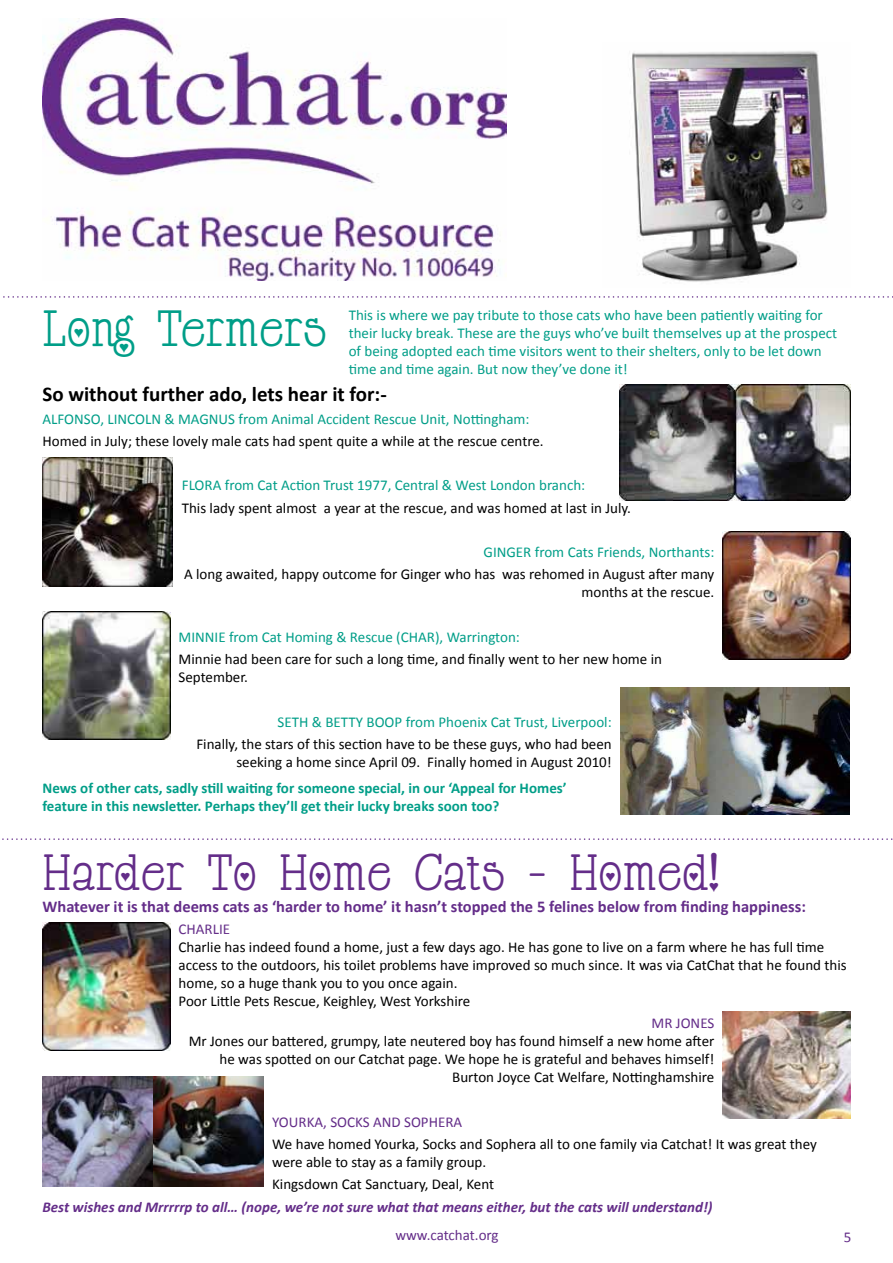
<style>
.page{position:relative;width:893px;height:1263px;background:#fff}
.page>*{position:absolute;margin:0;border:0;box-sizing:border-box;transform-origin:0 0}
.t1{font:45px "Cupidde Locke";color:#642d89}
.t2{font:45px "Cupidde Locke";color:#009e88}
.t3{font:700 21px "Calibri";color:#000}
.t4{font:700 16.5px "Calibri";color:#642d89}
.t5{font:15px/18px "Calibri";color:#000;text-align:right}
.t6{font:15px/18px "Calibri";color:#009e88}
.t7{font:700 15px/18px "Calibri";color:#009e88}
.t8{font:italic 700 15px "Calibri";color:#642d89}
.t9{font:15px "Calibri";color:#642d89}
</style>
<div class="page">
<img style="left:43px;top:18px;width:464px;height:263px">
<img style="left:632px;top:51px;width:196px;height:231px">
<img style="left:619px;top:385px;width:231px;height:115px">
<img style="left:43px;top:457px;width:129px;height:130px">
<img style="left:723px;top:531px;width:127px;height:128px">
<img style="left:43px;top:611px;width:127px;height:128px">
<img style="left:620px;top:687px;width:230px;height:128px">
<img style="left:43px;top:923px;width:127px;height:127px">
<img style="left:723px;top:1011px;width:127px;height:107px">
<img style="left:43px;top:1077px;width:221px;height:110px">
<svg style="left:2px;top:838px;width:891px;height:2px"></svg>
<svg style="left:3px;top:296px;width:890px;height:2px"></svg>
<h1 class="t2" style="left:43px;top:297px;width:286px">Long Termers</h1>
<p class="t6" style="left:349px;top:305px;width:490px">This is where we pay tribute to those cats who have been patiently waiting for their lucky break. These are the guys who’ve built themselves up at the prospect of being adopted each time visitors went to their shelters, only to be let down time and time again. But now they’ve done it!</p>
<h2 class="t3" style="left:43px;top:381px;width:346px">So without further ado, lets hear it for:-</h2>
<p class="t6" style="left:43px;top:409px;width:488px">ALFONSO, LINCOLN &amp; MAGNUS from Animal Accident Rescue Unit, Nottingham:</p>
<p class="t5" style="left:43px;top:431px;width:503px">Homed in July; these lovely male cats had spent quite a while at the rescue centre.</p>
<p class="t6" style="left:182px;top:476px;width:405px">FLORA from Cat Action Trust 1977, Central &amp; West London branch:</p>
<p class="t5" style="left:182px;top:498px;width:451px">This lady spent almost a year at the rescue, and was homed at last in July.</p>
<p class="t6" style="left:484px;top:542px;width:232px">GINGER from Cats Friends, Northants:</p>
<p class="t5" style="left:184px;top:565px;width:532px">A long awaited, happy outcome for Ginger who has was rehomed in August after many months at the rescue.</p>
<p class="t6" style="left:179px;top:627px;width:343px">MINNIE from Cat Homing &amp; Rescue (CHAR), Warrington:</p>
<p class="t5" style="left:179px;top:649px;width:485px;text-align:left">Minnie had been care for such a long time, and finally went to her new home in<br>September.</p>
<p class="t6" style="left:278px;top:712px;width:336px">SETH &amp; BETTY BOOP from Phoenix Cat Trust, Liverpool:</p>
<p class="t5" style="left:196px;top:734px;width:417px">Finally, the stars of this section have to be these guys, who had been seeking a home since April 09. Finally homed in August 2010!</p>
<p class="t7" style="left:43px;top:779px;width:526px">News of other cats, sadly still waiting for someone special, in our ‘Appeal for Homes’ feature in this newsletter. Perhaps they’ll get their lucky breaks soon too?</p>
<h1 class="t1" style="left:43px;top:841px;width:678px">Harder To Home Cats - Homed!</h1>
<p class="t4" style="left:43px;top:896px;width:765px">Whatever it is that deems cats as ‘harder to home’ it hasn’t stopped the 5 felines below from finding happiness:</p>
<p class="t9" style="left:179px;top:920px;width:53px">CHARLIE</p>
<p class="t5" style="left:179px;top:937px;width:670px;text-align:left">Charlie has indeed found a home, just a few days ago. He has gone to live on a farm where he has full time access to the outdoors, his toilet problems have improved so much since. It was via CatChat that he found this home, so a huge thank you to you once again.<br>Poor Little Pets Rescue, Keighley, West Yorkshire</p>
<p class="t9" style="left:652px;top:1014px;width:64px">MR JONES</p>
<p class="t5" style="left:189px;top:1032px;width:527px">Mr Jones our battered, grumpy, late neutered boy has found himself a new home after he was spotted on our Catchat page. We hope he is grateful and behaves himself!<br>Burton Joyce Cat Welfare, Nottinghamshire</p>
<p class="t9" style="left:272px;top:1113px;width:192px">YOURKA, SOCKS AND SOPHERA</p>
<p class="t5" style="left:272px;top:1134px;width:546px;text-align:left">We have homed Yourka, Socks and Sophera all to one family via Catchat! It was great they were able to stay as a family group.</p>
<p class="t5" style="left:272px;top:1175px;width:223px">Kingsdown Cat Sanctuary, Deal, Kent</p>
<p class="t8" style="left:43px;top:1197px;width:672px">Best wishes and Mrrrrrp to all… (nope, we’re not sure what that means either, but the cats will understand!)</p>
<p class="t9" style="left:395px;top:1226px;width:105px">www.catchat.org</p>
<p class="t9" style="left:844px;top:1228px;width:9px">5</p>
</div>
